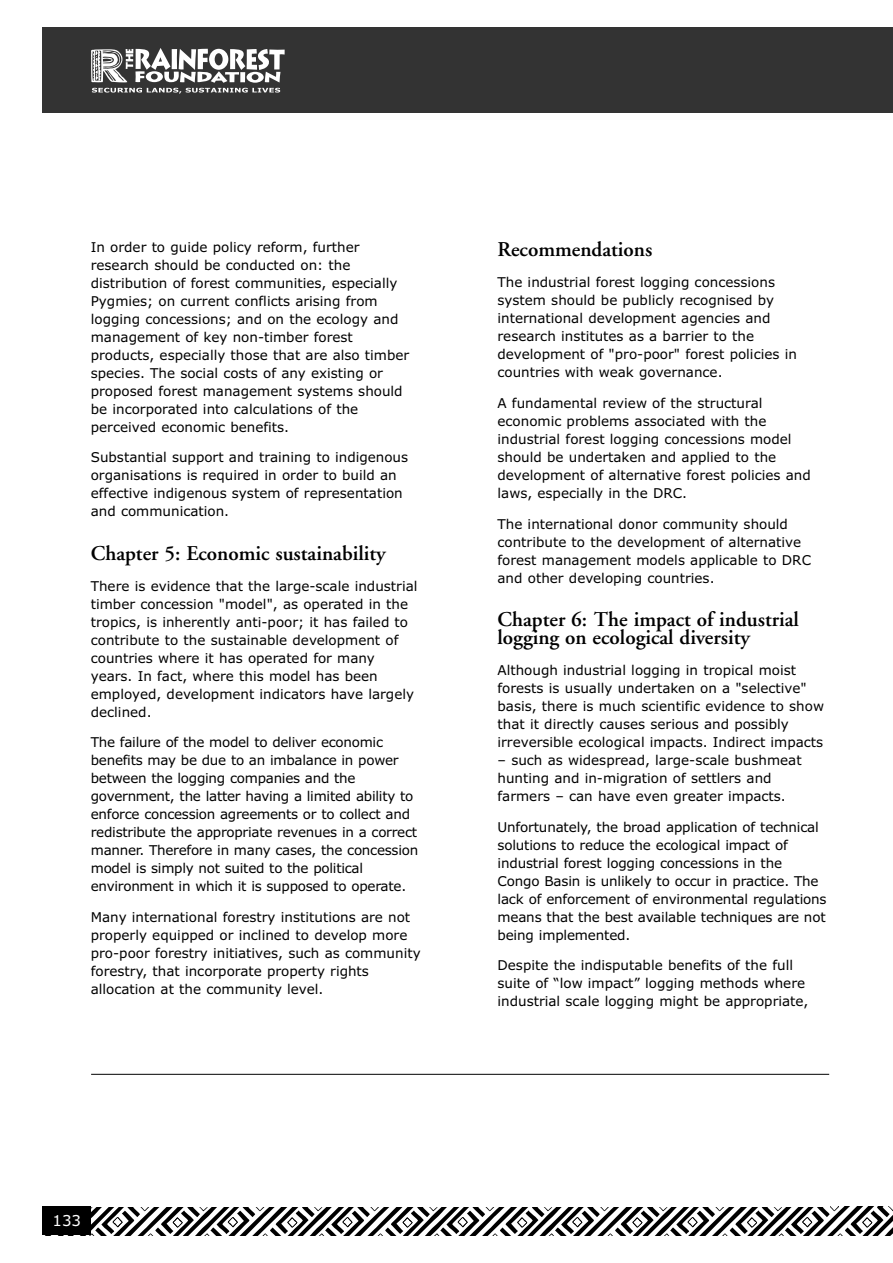
<style>
.page{position:relative;width:893px;height:1263px;background:#fff}
.page>*{position:absolute;margin:0;border:0;box-sizing:border-box;transform-origin:0 0}
.t1{font:600 21px/18px "Adobe Garamond";color:#000}
.t2{font:15px "Verdana";color:#fff}
.t3{font:13.5px/18px "Verdana";color:#000}
.t4{font:13.5px/18px "Verdana";letter-spacing:-.02em;color:#000}
</style>
<div class="page">
<div style="left:43px;top:28px;width:850px;height:85px;background:#333"></div>
<svg style="left:91px;top:1207px;width:802px;height:28px"></svg>
<svg style="left:91px;top:48px;width:194px;height:46px"></svg>
<div style="left:43px;top:1207px;width:48px;height:28px;background:#000"></div>
<hr style="left:91px;top:1074px;width:738px;height:1px;background:#000">
<p class="t3" style="left:91px;top:239px;width:320px">In order to guide policy reform, further research should be conducted on: the distribution of forest communities, especially Pygmies; on current conflicts arising from logging concessions; and on the ecology and management of key non-timber forest products, especially those that are also timber species. The social costs of any existing or proposed forest management systems should be incorporated into calculations of the perceived economic benefits.</p>
<p class="t3" style="left:91px;top:450px;width:319px">Substantial support and training to indigenous organisations is required in order to build an effective indigenous system of representation and communication.</p>
<h1 class="t1" style="left:91px;top:546px;width:296px">Chapter 5: Economic sustainability</h1>
<p class="t3" style="left:91px;top:578px;width:328px">There is evidence that the large-scale industrial timber concession "model", as operated in the tropics, is inherently anti-poor; it has failed to contribute to the sustainable development of countries where it has operated for many years. In fact, where this model has been employed, development indicators have largely declined.</p>
<p class="t4" style="left:91px;top:735px;width:329px">The failure of the model to deliver economic benefits may be due to an imbalance in power between the logging companies and the government, the latter having a limited ability to enforce concession agreements or to collect and redistribute the appropriate revenues in a correct manner. Therefore in many cases, the concession model is simply not suited to the political environment in which it is supposed to operate.</p>
<p class="t3" style="left:91px;top:909px;width:331px">Many international forestry institutions are not properly equipped or inclined to develop more pro-poor forestry initiatives, such as community forestry, that incorporate property rights allocation at the community level.</p>
<h1 class="t1" style="left:497px;top:243px;width:156px">Recommendations</h1>
<p class="t3" style="left:497px;top:274px;width:301px">The industrial forest logging concessions system should be publicly recognised by international development agencies and research institutes as a barrier to the development of "pro-poor" forest policies in countries with weak governance.</p>
<p class="t3" style="left:497px;top:395px;width:315px">A fundamental review of the structural economic problems associated with the industrial forest logging concessions model should be undertaken and applied to the development of alternative forest policies and laws, especially in the DRC.</p>
<p class="t3" style="left:497px;top:516px;width:315px">The international donor community should contribute to the development of alternative forest management models applicable to DRC and other developing countries.</p>
<h1 class="t1" style="left:497px;top:612px;width:303px">Chapter 6: The impact of industrial logging on ecological diversity</h1>
<p class="t3" style="left:497px;top:662px;width:328px">Although industrial logging in tropical moist forests is usually undertaken on a "selective" basis, there is much scientific evidence to show that it directly causes serious and possibly irreversible ecological impacts. Indirect impacts</p>
<p class="t3" style="left:497px;top:752px;width:306px">– such as widespread, large-scale bushmeat hunting and in-migration of settlers and farmers – can have even greater impacts.</p>
<p class="t3" style="left:497px;top:819px;width:331px">Unfortunately, the broad application of technical solutions to reduce the ecological impact of industrial forest logging concessions in the Congo Basin is unlikely to occur in practice. The lack of enforcement of environmental regulations means that the best available techniques are not being implemented.</p>
<p class="t3" style="left:497px;top:958px;width:312px">Despite the indisputable benefits of the full suite of “low impact” logging methods where industrial scale logging might be appropriate,</p>
<p class="t2" style="left:53px;top:1214px;width:30px">133</p>
</div>
